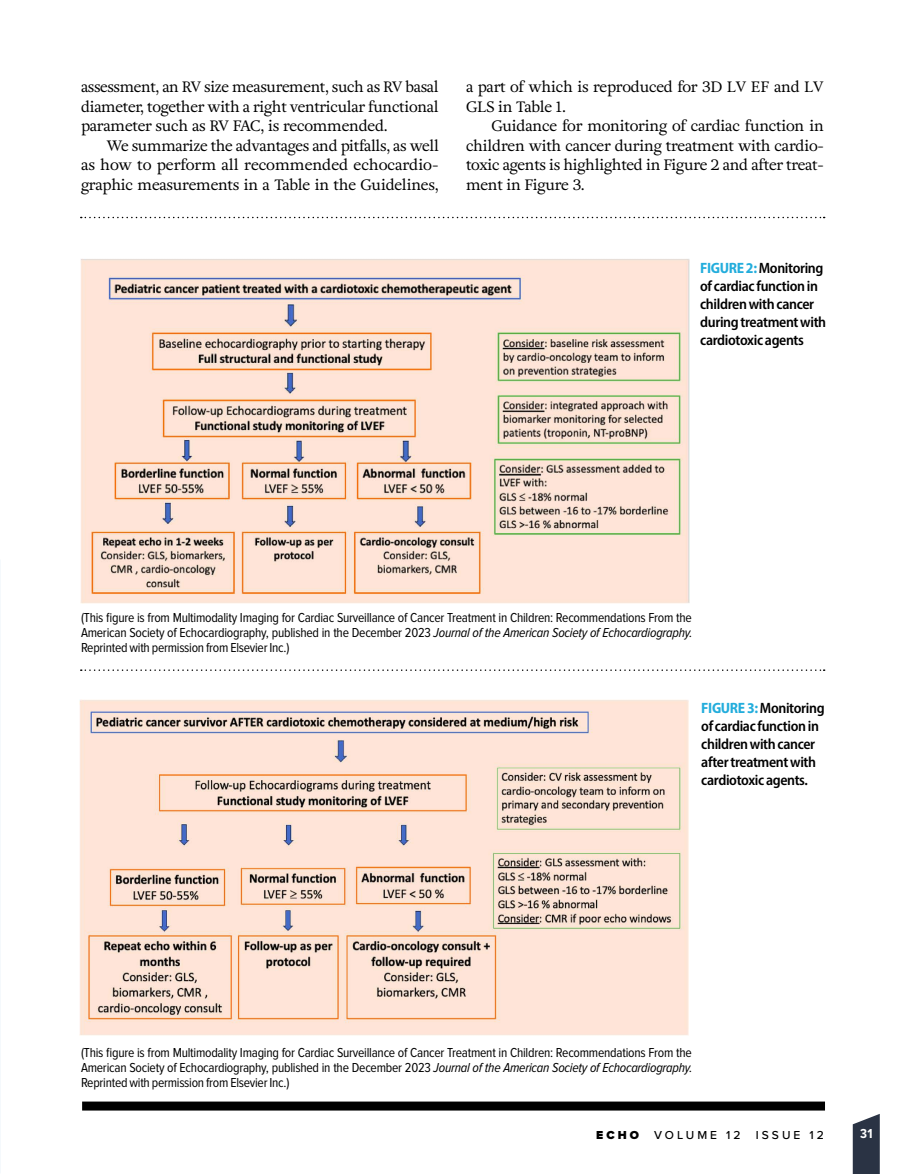
<style>
.page{position:relative;width:905px;height:1174px;background:#fff}
.page>*{position:absolute;margin:0;border:0;box-sizing:border-box;transform-origin:0 0}
.t1{font:15px/19.5px "Adriane Text";letter-spacing:-.02em;color:#000;text-align:justify}
.t2{font:15px/18px "Myriad Variable Concept";letter-spacing:-.025em;color:#000}
.t3{font:13.5px/15px "Proxima Nova Cond";letter-spacing:-.02em;color:#000;text-align:justify}
.t4{font:700 13.5px "Proxima Nova Cond";color:#fff}
.t5{font:500 12px "Proxima Nova";letter-spacing:.25em;color:#000}
.t6{font:900 12px "Proxima Nova";color:#000}
.s1{color:#23addc}
.s2{font-style:italic}
</style>
<div class="page">
<svg style="left:852px;top:1114px;width:27px;height:60px"></svg>
<img style="left:80px;top:259px;width:609px;height:344px">
<svg style="left:81px;top:217px;width:743px;height:1px"></svg>
<svg style="left:81px;top:669px;width:743px;height:2px"></svg>
<div style="left:82px;top:1101px;width:743px;height:9px;background:#000"></div>
<img style="left:80px;top:700px;width:608px;height:335px">
<p class="t1" style="left:81px;top:77px;width:359px">assessment, an RV size measurement, such as RV basal diameter, together with a right ventricular functional parameter such as RV FAC, is recommended.</p>
<p class="t1" style="left:81px;top:136px;width:359px;text-indent:26px">We summarize the advantages and pitfalls, as well as how to perform all recommended echocardio&shy;graphic measurements in a Table in the Guidelines,</p>
<p class="t1" style="left:466px;top:77px;width:359px">a part of which is reproduced for 3D LV EF and LV<br>GLS in Table 1.</p>
<p class="t1" style="left:466px;top:116px;width:359px;text-indent:26px">Guidance for monitoring of cardiac function in children with cancer during treatment with cardio&shy;toxic agents is highlighted in Figure 2 and after treat&shy;ment in Figure 3.</p>
<p class="t2" style="left:700px;top:259px;width:127px"><span class="s1">FIGURE 2:</span>Monitoring of cardiac function in children with cancer during treatment with cardiotoxic agents</p>
<p class="t3" style="left:81px;top:610px;width:613px">(This figure is from Multimodality Imaging for Cardiac Surveillance of Cancer Treatment in Children: Recommendations From the American Society of Echocardiography, published in the December 2023 <span class="s2">Journal of the American Society of Echocardiography.<br></span>Reprinted with permission from Elsevier Inc.)</p>
<p class="t2" style="left:701px;top:699px;width:125px"><span class="s1">FIGURE 3:</span>Monitoring of cardiac function in children with cancer after treatment with cardiotoxic agents.</p>
<p class="t3" style="left:81px;top:1045px;width:613px">(This figure is from Multimodality Imaging for Cardiac Surveillance of Cancer Treatment in Children: Recommendations From the American Society of Echocardiography, published in the December 2023 <span class="s2">Journal of the American Society of Echocardiography.<br></span>Reprinted with permission from Elsevier Inc.)</p>
<p class="t6" style="left:596px;top:1128px;width:44px">ECHO</p>
<p class="t5" style="left:654px;top:1126px;width:88px">VOLUME 12</p>
<p class="t5" style="left:755px;top:1126px;width:70px">ISSUE 12</p>
<p class="t4" style="left:860px;top:1127px;width:14px">31</p>
</div>
